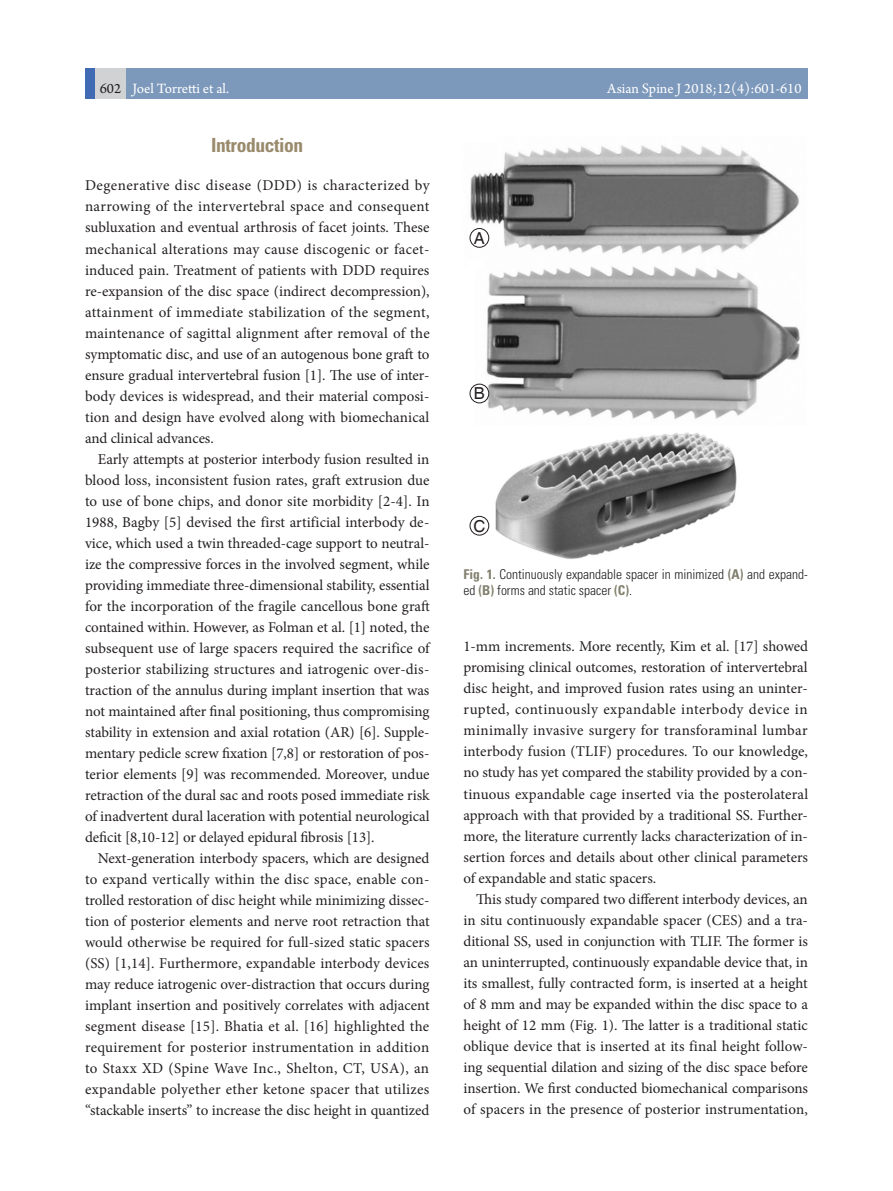
<style>
.page{position:relative;width:893px;height:1191px;background:#fff}
.page>*{position:absolute;margin:0;border:0;box-sizing:border-box;transform-origin:0 0}
.본문_대제목{font:700 condensed 19.5px "Univers LT Std";letter-spacing:-.02em;color:#998a6b}
.t1{font:16.5px "Helvetica";color:#231f20}
.본문_내용{font:15px/21px "Minion Pro";letter-spacing:-.005em;color:#231f20;text-align:justify}
.본문_내용_첫문단{font:15px/21px "Minion Pro";color:#231f20;text-align:justify}
.t2{font:15px "Arno Pro";color:#fff}
.t3{font:15px "Arno Pro";color:#231f20}
.표_그림설명{font:300 condensed 13.5px/16.2px "Univers LT Std";color:#231f20}
.s1{font-weight:700;color:#82806e}
</style>
<div class="page">
<div style="left:85px;top:68px;width:58px;height:31px;background:#d1d2d4"></div>
<div style="left:126px;top:68px;width:682px;height:31px;background:#7c98bb"></div>
<div style="left:85px;top:68px;width:10px;height:31px;background:#406ab4"></div>
<img style="left:469px;top:145px;width:331px;height:414px">
<div style="left:470px;top:228px;width:19px;height:19px;background:#fff;border-radius:50%"></div>
<div style="left:470px;top:228px;width:19px;height:19px;border:1px solid #231f20;border-radius:50%"></div>
<div style="left:470px;top:384px;width:19px;height:19px;background:#fff;border-radius:50%"></div>
<div style="left:470px;top:384px;width:19px;height:19px;border:1px solid #231f20;border-radius:50%"></div>
<div style="left:470px;top:516px;width:19px;height:19px;background:#fff;border-radius:50%"></div>
<div style="left:470px;top:516px;width:19px;height:19px;border:1px solid #231f20;border-radius:50%"></div>
<p class="t3" style="left:100px;top:80px;width:23px">602</p>
<p class="t2" style="left:133px;top:80px;width:98px">Joel Torretti et al.</p>
<p class="t2" style="left:607px;top:80px;width:196px">Asian Spine J 2018;12(4):601-610</p>
<p class="본문_대제목" style="left:211px;top:133px;width:94px">Introduction</p>
<p class="본문_내용_첫문단" style="left:85px;top:175px;width:346px">Degenerative disc disease (DDD) is characterized by narrowing of the intervertebral space and consequent subluxation and eventual arthrosis of facet joints. These mechanical alterations may cause discogenic or facet&shy;induced pain. Treatment of patients with DDD requires re-expansion of the disc space (indirect decompression), attainment of immediate stabilization of the segment, maintenance of sagittal alignment after removal of the symptomatic disc, and use of an autogenous bone graft to ensure gradual intervertebral fusion [1]. The use of inter&shy;body devices is widespread, and their material composi&shy;tion and design have evolved along with biomechanical and clinical advances.</p>
<p class="본문_내용" style="left:85px;top:448px;width:346px;text-indent:13px">Early attempts at posterior interbody fusion resulted in blood loss, inconsistent fusion rates, graft extrusion due to use of bone chips, and donor site morbidity [2-4]. In 1988, Bagby [5] devised the first artificial interbody de&shy;vice, which used a twin threaded-cage support to neutral&shy;ize the compressive forces in the involved segment, while providing immediate three-dimensional stability, essential for the incorporation of the fragile cancellous bone graft contained within. However, as Folman et al. [1] noted, the subsequent use of large spacers required the sacrifice of posterior stabilizing structures and iatrogenic over-dis&shy;traction of the annulus during implant insertion that was not maintained after final positioning, thus compromising stability in extension and axial rotation (AR) [6]. Supple&shy;mentary pedicle screw fixation [7,8] or restoration of pos&shy;terior elements [9] was recommended. Moreover, undue retraction of the dural sac and roots posed immediate risk of inadvertent dural laceration with potential neurological deficit [8,10-12] or delayed epidural fibrosis [13].</p>
<p class="본문_내용" style="left:85px;top:847px;width:346px;text-indent:13px">Next-generation interbody spacers, which are designed to expand vertically within the disc space, enable con&shy;trolled restoration of disc height while minimizing dissec&shy;tion of posterior elements and nerve root retraction that would otherwise be required for full-sized static spacers (SS) [1,14]. Furthermore, expandable interbody devices may reduce iatrogenic over-distraction that occurs during implant insertion and positively correlates with adjacent segment disease [15]. Bhatia et al. [16] highlighted the requirement for posterior instrumentation in addition to Staxx XD (Spine Wave Inc., Shelton, CT, USA), an expandable polyether ether ketone spacer that utilizes “stackable inserts” to increase the disc height in quantized</p>
<p class="t1" style="left:474px;top:228px;width:13px">A</p>
<p class="t1" style="left:474px;top:384px;width:13px">B</p>
<p class="t1" style="left:473px;top:516px;width:13px">C</p>
<p class="표_그림설명" style="left:463px;top:566px;width:346px"><span class="s1">Fig. 1.</span> Continuously expandable spacer in minimized <span class="s1">(A)</span> and expand&shy;ed <span class="s1">(B)</span> forms and static spacer <span class="s1">(C)</span>.</p>
<p class="본문_내용" style="left:463px;top:636px;width:346px">1-mm increments. More recently, Kim et al. [17] showed promising clinical outcomes, restoration of intervertebral disc height, and improved fusion rates using an uninter&shy;rupted, continuously expandable interbody device in minimally invasive surgery for transforaminal lumbar interbody fusion (TLIF) procedures. To our knowledge, no study has yet compared the stability provided by a con&shy;tinuous expandable cage inserted via the posterolateral approach with that provided by a traditional SS. Further&shy;more, the literature currently lacks characterization of in&shy;sertion forces and details about other clinical parameters of expandable and static spacers.</p>
<p class="본문_내용" style="left:463px;top:888px;width:346px;text-indent:13px">This study compared two different interbody devices, an in situ continuously expandable spacer (CES) and a tra&shy;ditional SS, used in conjunction with TLIF. The former is an uninterrupted, continuously expandable device that, in its smallest, fully contracted form, is inserted at a height of 8 mm and may be expanded within the disc space to a height of 12 mm (Fig. 1). The latter is a traditional static oblique device that is inserted at its final height follow&shy;ing sequential dilation and sizing of the disc space before insertion. We first conducted biomechanical comparisons of spacers in the presence of posterior instrumentation,</p>
</div>
